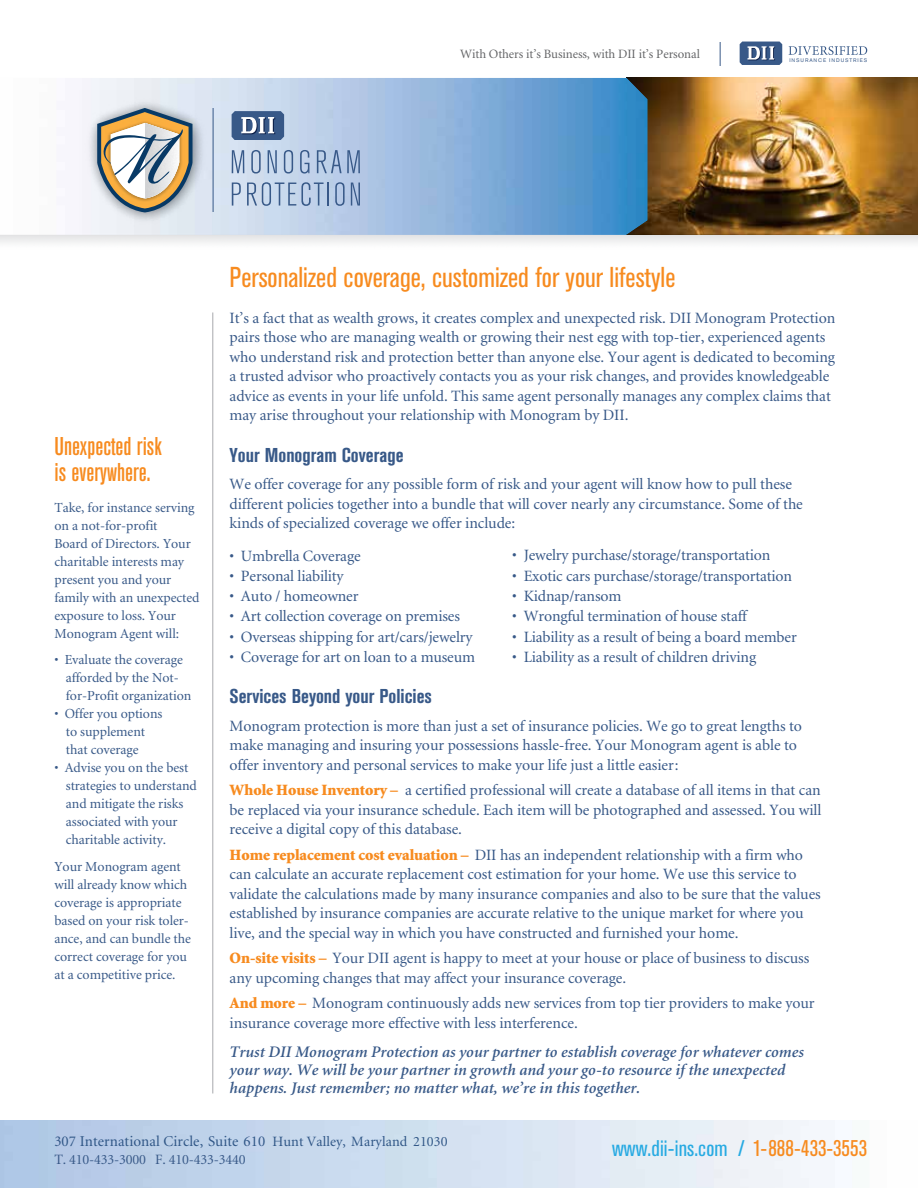
<style>
.page{position:relative;width:918px;height:1188px;background:#fff}
.page>*{position:absolute;margin:0;border:0;box-sizing:border-box;transform-origin:0 0}
.t1{font:condensed 28.5px "Akzidenz Grotesk BE";color:#f78b1f}
.t2{font:500 condensed 25.5px/25.5px "Akzidenz Grotesk BE";color:#f78b1f}
.t3{font:condensed 22.5px "Akzidenz Grotesk BE";letter-spacing:.005em;color:#27aae2}
.t4{font:700 condensed 19.8px "Akzidenz Grotesk BE";color:#385988}
.t5{font:italic 600 16.2px/18.5px "Minion";letter-spacing:.005em;color:#385988}
.t6{font:15.75px/19.5px "Minion";letter-spacing:-.005em;color:#385988}
.t7{font:15px "Minion";letter-spacing:.005em;color:#2f5686}
.t8{font:14.25px "Minion";letter-spacing:-.01em;color:#385988}
.t9{font:13.8px/18px "Minion";letter-spacing:-.005em;color:#385988}
.t10{font:12.75px "Minion";letter-spacing:-.005em;color:#636466}
.t11{font:5.1px "Akzidenz Grotesk BE";letter-spacing:.18em;color:#385988}
.s1{font-weight:900;color:#f78b1f}
.s2{font-size:14.25px}
.s3{color:#f78b1f}
</style>
<div class="page">
<img style="left:647px;top:78px;width:271px;height:157px">
<hr style="left:212px;top:312px;width:1px;height:781px;background:#a7a9ac">
<svg style="left:720px;top:42px;width:1px;height:24px"></svg>
<img style="left:56px;top:78px;width:591px;height:157px">
<img style="left:80px;top:90px;width:132px;height:143px">
<svg style="left:232px;top:150px;width:12px;height:23px"></svg>
<svg style="left:251px;top:150px;width:10px;height:24px"></svg>
<svg style="left:268px;top:150px;width:9px;height:23px"></svg>
<svg style="left:284px;top:150px;width:9px;height:24px"></svg>
<svg style="left:300px;top:150px;width:9px;height:24px"></svg>
<svg style="left:317px;top:150px;width:43px;height:23px"></svg>
<svg style="left:232px;top:183px;width:9px;height:23px"></svg>
<svg style="left:247px;top:182px;width:77px;height:24px;background:#a7bbd6"></svg>
<hr style="left:327px;top:183px;width:2px;height:23px;background:#385988">
<svg style="left:335px;top:182px;width:10px;height:24px"></svg>
<svg style="left:351px;top:183px;width:9px;height:23px"></svg>
<hr style="left:213px;top:108px;width:1px;height:104px;background:#385988">
<svg style="left:232px;top:111px;width:52px;height:29px;background:#5b759b"></svg>
<svg style="left:97px;top:108px;width:95px;height:104px"></svg>
<svg style="left:789px;top:46px;width:78px;height:9px"></svg>
<svg style="left:740px;top:42px;width:42px;height:23px"></svg>
<p class="t10" style="left:460px;top:49px;width:241px">With Others it’s Business, with DII it’s Personal</p>
<p class="t11" style="left:789px;top:57px;width:79px">INSURANCE INDUSTRIES</p>
<h2 class="t2" style="left:54px;top:435px;width:109px">Unexpected risk is everywhere.</h2>
<p class="t9" style="left:54px;top:500px;width:147px">Take, for instance serving on a not-for-profit<br>Board of Directors. Your charitable interests may present you and your family with an unexpected exposure to loss. Your<br>Monogram Agent will:</p>
<p class="t9" style="left:66px;top:652px;width:127px;text-indent:-11px">• Evaluate the coverage afforded by the Not&shy;for-Profit organization</p>
<p class="t9" style="left:66px;top:706px;width:98px;text-indent:-11px">• Offer you options to supplement that coverage</p>
<p class="t9" style="left:66px;top:760px;width:132px;text-indent:-11px">• Advise you on the best strategies to understand and mitigate the risks associated with your charitable activity.</p>
<p class="t9" style="left:54px;top:859px;width:138px">Your Monogram agent will already know which coverage is appropriate based on your risk toler&shy;ance, and can bundle the correct coverage for you at a competitive price.</p>
<h1 class="t1" style="left:230px;top:266px;width:447px">Personalized coverage, customized for your lifestyle</h1>
<p class="t6" style="left:230px;top:309px;width:607px">It’s a fact that as wealth grows, it creates complex and unexpected risk. DII Monogram Protection pairs those who are managing wealth or growing their nest egg with top-tier, experienced agents who understand risk and protection better than anyone else. Your agent is dedicated to becoming a trusted advisor who proactively contacts you as your risk changes, and provides knowledgeable advice as events in your life unfold. This same agent personally manages any complex claims that may arise throughout your relationship with Monogram by DII.</p>
<p class="t4" style="left:230px;top:447px;width:175px">Your Monogram Coverage</p>
<p class="t6" style="left:230px;top:476px;width:575px">We offer coverage for any possible form of risk and your agent will know how to pull these different policies together into a bundle that will cover nearly any circumstance. Some of the kinds of specialized coverage we offer include:</p>
<p class="t6" style="left:230px;top:547px;width:133px">• Umbrella Coverage</p>
<p class="t6" style="left:230px;top:567px;width:116px">• Personal liability</p>
<p class="t6" style="left:230px;top:588px;width:130px">• Auto / homeowner</p>
<p class="t6" style="left:230px;top:608px;width:232px">• Art collection coverage on premises</p>
<p class="t6" style="left:230px;top:628px;width:244px">• Overseas shipping for art/cars/jewelry</p>
<p class="t6" style="left:230px;top:648px;width:247px">• Coverage for art on loan to a museum</p>
<p class="t4" style="left:230px;top:689px;width:204px">Services Beyond your Policies</p>
<p class="t6" style="left:230px;top:717px;width:574px">Monogram protection is more than just a set of insurance policies. We go to great lengths to make managing and insuring your possessions hassle-free. Your Monogram agent is able to offer inventory and personal services to make your life just a little easier:</p>
<p class="t6" style="left:230px;top:782px;width:593px;text-align:justify"><span class="s1">Whole House Inventory –</span> a certified professional will create a database of all items in that can be replaced via your insurance schedule. Each item will be photographed and assessed. You will receive a digital copy of this database.</p>
<p class="t6" style="left:230px;top:846px;width:593px"><span class="s1">Home replacement cost evaluation –</span> DII has an independent relationship with a firm who can calculate an accurate replacement cost estimation for your home. We use this service to validate the calculations made by many insurance companies and also to be sure that the values established by insurance companies are accurate relative to the unique market for where you live, and the special way in which you have constructed and furnished your home.</p>
<p class="t6" style="left:230px;top:950px;width:581px"><span class="s1">On-site visits –</span> Your DII agent is happy to meet at your house or place of business to discuss any upcoming changes that may affect your insurance coverage.</p>
<p class="t6" style="left:230px;top:995px;width:587px"><span class="s1">And more –</span> Monogram continuously adds new services from top tier providers to make your insurance coverage more effective with less interference.</p>
<p class="t5" style="left:230px;top:1044px;width:576px">Trust DII Monogram Protection as your partner to establish coverage for whatever comes your way. We will be your partner in growth and your go-to resource if the unexpected happens. Just remember; no matter what, we’re in this together.</p>
<p class="t6" style="left:512px;top:547px;width:260px">• Jewelry purchase/storage/transportation</p>
<p class="t6" style="left:512px;top:567px;width:281px">• Exotic cars purchase/storage/transportation</p>
<p class="t6" style="left:512px;top:588px;width:111px">• Kidnap/ransom</p>
<p class="t6" style="left:512px;top:608px;width:236px">• Wrongful termination of house staff</p>
<p class="t6" style="left:512px;top:628px;width:286px">• Liability as a result of being a board member</p>
<p class="t6" style="left:512px;top:648px;width:245px">• Liability as a result of children driving</p>
<p class="t7" style="left:54px;top:1136px;width:395px">307 International Circle, Suite 610 <span class="s2">Hunt Valley, Maryland 21030</span></p>
<p class="t8" style="left:54px;top:1154px;width:193px">T. 410-433-3000 F. 410-433-3440</p>
<h3 class="t3" style="left:612px;top:1140px;width:257px">www.dii-ins.com / <span class="s3">1-888-433-3553</span></h3>
</div>
